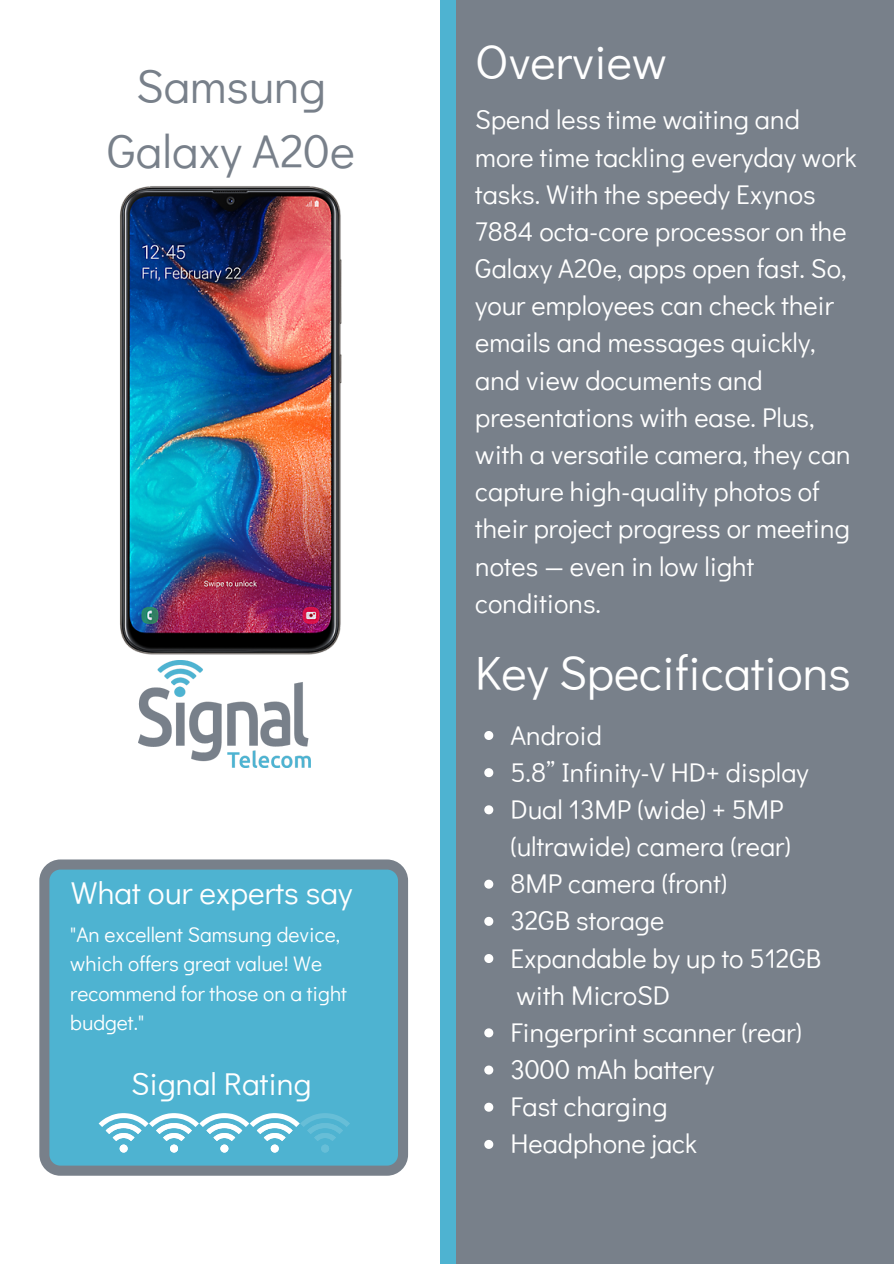
<style>
.page{position:relative;width:894px;height:1264px;background:#fff}
.page>*{position:absolute;margin:0;border:0;box-sizing:border-box;transform-origin:0 0}
.t1{font:48px "Didact Gothic";color:#fff}
.t2{font:47.25px/65.2px "Didact Gothic";color:#78808a;text-align:center}
.t3{font:31.5px "Didact Gothic";color:#fff}
.t4{font:27px/37.2px "Didact Gothic";color:#fff}
.t5{font:21px/29.2px "Didact Gothic";color:#fff}
</style>
<div class="page">
<div style="left:0;top:0;width:893px;height:1263px;background:#78808a"></div>
<div style="left:0;top:0;width:449px;height:1263px;background:#fff"></div>
<div style="left:440px;top:0;width:16px;height:1263px;background:#4eb3d1"></div>
<svg style="left:484px;top:731px;width:9px;height:9px"></svg>
<svg style="left:484px;top:768px;width:9px;height:9px"></svg>
<svg style="left:484px;top:805px;width:9px;height:9px"></svg>
<svg style="left:484px;top:879px;width:9px;height:9px"></svg>
<svg style="left:484px;top:916px;width:9px;height:9px"></svg>
<svg style="left:484px;top:954px;width:9px;height:9px"></svg>
<svg style="left:484px;top:1028px;width:9px;height:9px"></svg>
<svg style="left:484px;top:1065px;width:9px;height:9px"></svg>
<svg style="left:484px;top:1102px;width:9px;height:9px"></svg>
<svg style="left:484px;top:1140px;width:9px;height:8px"></svg>
<img style="left:138px;top:660px;width:172px;height:107px">
<svg style="left:39px;top:859px;width:369px;height:316px;background:#54adc8"></svg>
<svg style="left:99px;top:1113px;width:251px;height:39px"></svg>
<div style="left:321px;top:1144px;width:8px;height:8px;background:#67bed7;border-radius:50%"></div>
<img style="left:120px;top:186px;width:222px;height:469px">
<h2 class="t2" style="left:107px;top:52px;width:249px">Samsung<br>Galaxy A20e</h2>
<p class="t3" style="left:71px;top:871px;width:283px">What our experts say</p>
<p class="t5" style="left:70px;top:919px;width:278px">"An excellent Samsung device, which offers great value! We recommend for those on a tight budget."</p>
<p class="t3" style="left:131px;top:1061px;width:182px">Signal Rating</p>
<h1 class="t1" style="left:475px;top:29px;width:193px">Overview</h1>
<p class="t4" style="left:475px;top:100px;width:383px">Spend less time waiting and more time tackling everyday work tasks. With the speedy Exynos<br>7884 octa-core processor on the<br>Galaxy A20e, apps open fast. So, your employees can check their emails and messages quickly, and view documents and presentations with ease. Plus, with a versatile camera, they can capture high-quality photos of their project progress or meeting notes — even in low light conditions.</p>
<h1 class="t1" style="left:475px;top:640px;width:377px">Key Specifications</h1>
<p class="t4" style="left:510px;top:715px;width:312px">Android<br>5.8” Infinity-V HD+ display<br>Dual 13MP (wide) + 5MP (ultrawide) camera (rear)<br>8MP camera (front)<br>32GB storage<br>Expandable by up to 512GB with MicroSD<br>Fingerprint scanner (rear)<br>3000 mAh battery<br>Fast charging<br>Headphone jack</p>
</div>
